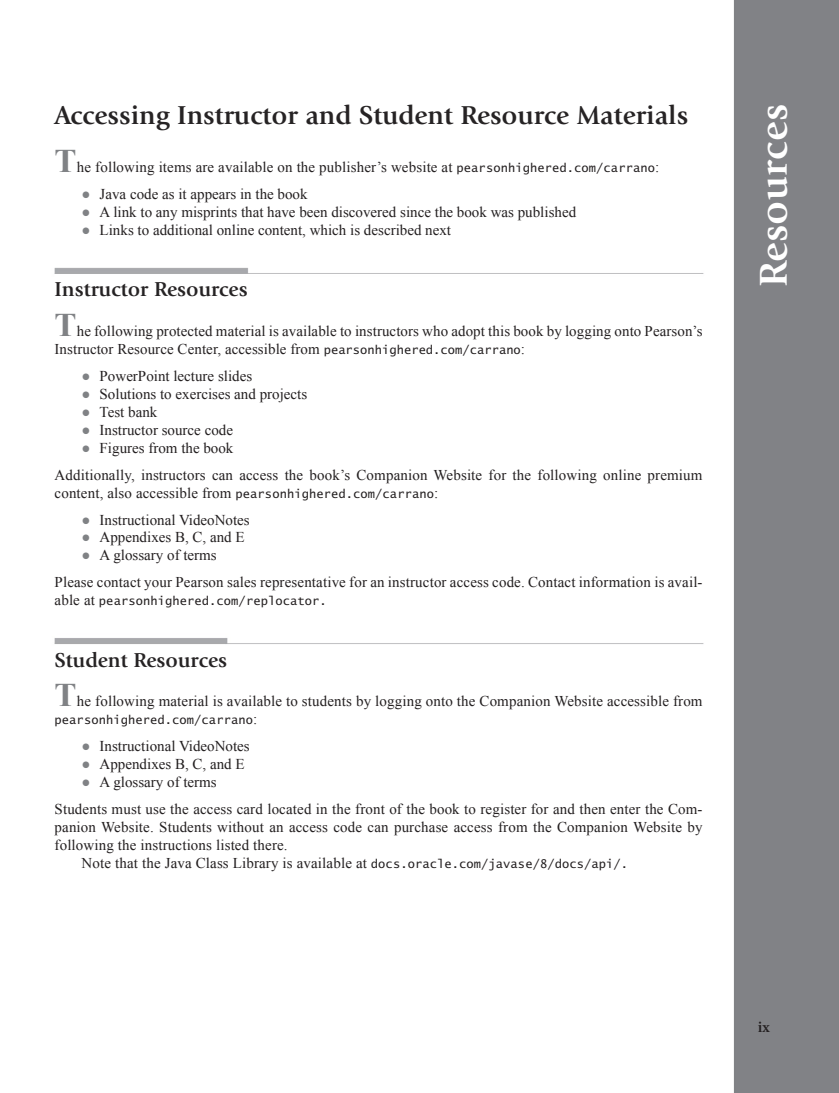
<style>
.page{position:relative;width:839px;height:1093px;background:#fff}
.page>*{position:absolute;margin:0;border:0;box-sizing:border-box;transform-origin:0 0}
.t1{font:700 40.5px "Giovanni Std";letter-spacing:.01em;color:#fff}
.t2{font:700 27px "Giovanni Std";color:#262324}
.t3{font:700 21px "Giovanni Std";color:#262324}
.t4{font:15px/27px "Times New Roman";letter-spacing:.01em;color:#231f20}
.t5{font:700 15px "Giovanni Std";color:#231f20}
.t6{font:12px "Lucida Sans Typewriter Std";letter-spacing:.01em;color:#231f20}
.s1{font-weight:700;font-size:33px;color:#808285}
.s2{font-family:"Lucida Sans Typewriter Std";font-size:12px}
.s3{color:#808285}
.s4{font-family:"Times New Roman";font-size:15px}
</style>
<div class="page">
<img style="left:54px;top:0;width:784px;height:1093px">
<h2 class="t2" style="left:55px;top:99px;width:635px">Accessing Instructor and Student Resource Materials</h2>
<p class="t4" style="left:55px;top:154px;width:605px"><span class="s1">T</span>he following items are available on the publisher’s website at <span class="s2">pearsonhighered.com/carrano</span>:</p>
<p class="t4" style="left:82px;top:181px;width:227px"><span class="s3">●</span> Java code as it appears in the book</p>
<p class="t4" style="left:82px;top:199px;width:496px"><span class="s3">●</span> A link to any misprints that have been discovered since the book was published</p>
<p class="t4" style="left:82px;top:216px;width:371px"><span class="s3">●</span> Links to additional online content, which is described next</p>
<h3 class="t3" style="left:55px;top:277px;width:194px">Instructor Resources</h3>
<p class="t4" style="left:55px;top:322px;width:649px;line-height:18px"><span class="s1">T</span>he following protected material is available to instructors who adopt this book by logging onto Pearson’s<br>Instructor Resource Center, accessible from <span class="s2">pearsonhighered.com/carrano</span>:</p>
<p class="t4" style="left:82px;top:362px;width:172px"><span class="s3">●</span> PowerPoint lecture slides</p>
<p class="t4" style="left:82px;top:380px;width:227px"><span class="s3">●</span> Solutions to exercises and projects</p>
<p class="t4" style="left:82px;top:398px;width:77px"><span class="s3">●</span> Test bank</p>
<p class="t4" style="left:82px;top:416px;width:153px"><span class="s3">●</span> Instructor source code</p>
<p class="t4" style="left:55px;top:434px;width:649px;text-indent:27px"><span class="s3">●</span> Figures from the book<br>Additionally, instructors can access the book’s Companion Website for the following online premium</p>
<p class="t4" style="left:55px;top:479px;width:385px">content, also accessible from <span class="s2">pearsonhighered.com/carrano</span>:</p>
<p class="t4" style="left:82px;top:506px;width:169px"><span class="s3">●</span> Instructional VideoNotes</p>
<p class="t4" style="left:82px;top:524px;width:164px"><span class="s3">●</span> Appendixes B, C, and E</p>
<p class="t4" style="left:55px;top:542px;width:649px;text-indent:27px"><span class="s3">●</span> A glossary of terms<br>Please contact your Pearson sales representative for an instructor access code. Contact information is avail-</p>
<p class="t6" style="left:55px;top:594px;width:273px"><span class="s4">able at</span> pearsonhighered.com/replocator.</p>
<h3 class="t3" style="left:55px;top:647px;width:174px">Student Resources</h3>
<p class="t4" style="left:55px;top:687px;width:649px"><span class="s1">T</span>he following material is available to students by logging onto the Companion Website accessible from</p>
<p class="t6" style="left:55px;top:713px;width:204px">pearsonhighered.com/carrano<span class="s4">:</span></p>
<p class="t4" style="left:82px;top:732px;width:169px"><span class="s3">●</span> Instructional VideoNotes</p>
<p class="t4" style="left:82px;top:750px;width:164px"><span class="s3">●</span> Appendixes B, C, and E</p>
<p class="t4" style="left:55px;top:768px;width:649px;text-indent:27px"><span class="s3">●</span> A glossary of terms<br>Students must use the access card located in the front of the book to register for and then enter the Com-</p>
<p class="t4" style="left:55px;top:813px;width:649px">panion Website. Students without an access code can purchase access from the Companion Website by</p>
<p class="t4" style="left:55px;top:831px;width:234px">following the instructions listed there.</p>
<p class="t4" style="left:82px;top:849px;width:547px">Note that the Java Class Library is available at <span class="s2">docs.oracle.com/javase/8/docs/api/.</span></p>
<h1 class="t1" style="left:749px;top:287px;width:185px;rotate:-90deg">Resources</h1>
<p class="t5" style="left:757px;top:1019px;width:13px">ix</p>
</div>
